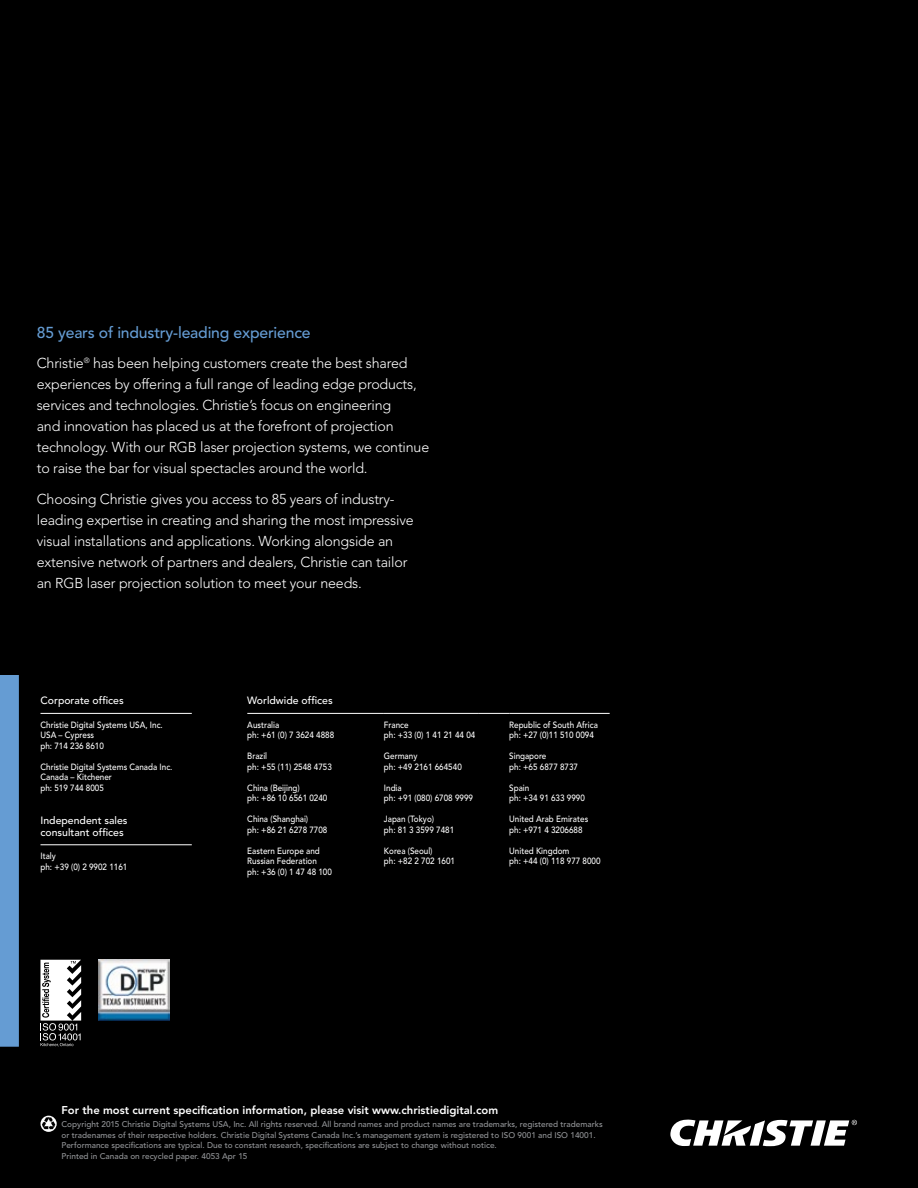
<style>
.page{position:relative;width:918px;height:1188px;background:#000}
.page>*{position:absolute;margin:0;border:0;box-sizing:border-box;transform-origin:0 0}
.t1{font:500 15.75px "Avenir";letter-spacing:-.01em;color:#659cd3}
.t2{font:300 14.25px/21px "Avenir";letter-spacing:-.01em;color:#fff}
.t3{font:800 11.25px "Avenir";color:#fff}
.t4{font:500 10.5px/12.6px "Avenir";color:#fff}
.t5{font:500 9px/10.5px "Avenir";color:#fff;scale:.9 1}
.t6{font:500 8.25px/10.5px "Avenir";color:#939598}
</style>
<div class="page">
<svg style="left:0;top:675px;width:774px;height:472px"></svg>
<hr style="left:40px;top:713px;width:152px;height:1px;background:#fff">
<hr style="left:247px;top:713px;width:137px;height:1px;background:#fff">
<hr style="left:384px;top:713px;width:94px;height:1px;background:#fff">
<hr style="left:478px;top:713px;width:31px;height:1px;background:#fff">
<hr style="left:509px;top:713px;width:101px;height:1px;background:#fff">
<hr style="left:40px;top:844px;width:152px;height:1px;background:#fff">
<svg style="left:40px;top:960px;width:41px;height:87px"></svg>
<svg style="left:40px;top:1116px;width:17px;height:16px"></svg>
<svg style="left:42px;top:1117px;width:13px;height:13px"></svg>
<svg style="left:670px;top:1118px;width:187px;height:28px"></svg>
<img style="left:99px;top:960px;width:71px;height:61px">
<h1 class="t1" style="left:37px;top:324px;width:275px">85 years of industry-leading experience</h1>
<p class="t2" style="left:37px;top:353px;width:394px">Christie<sup>®</sup> has been helping customers create the best shared experiences by offering a full range of leading edge products, services and technologies. Christie’s focus on engineering<br>and innovation has placed us at the forefront of projection technology. With our RGB laser projection systems, we continue to raise the bar for visual spectacles around the world.</p>
<p class="t2" style="left:37px;top:488px;width:378px">Choosing Christie gives you access to 85 years of industry&shy;leading expertise in creating and sharing the most impressive visual installations and applications. Working alongside an extensive network of partners and dealers, Christie can tailor an RGB laser projection solution to meet your needs.</p>
<p class="t4" style="left:40px;top:695px;width:85px">Corporate offices</p>
<p class="t4" style="left:247px;top:695px;width:87px">Worldwide offices</p>
<p class="t5" style="left:40px;top:720px;width:137px">Christie Digital Systems USA, Inc.<br>USA – Cypress<br>ph: 714 236 8610</p>
<p class="t5" style="left:40px;top:762px;width:148px">Christie Digital Systems Canada Inc.<br>Canada – Kitchener<br>ph: 519 744 8005</p>
<p class="t4" style="left:40px;top:814px;width:89px">Independent sales consultant offices</p>
<p class="t5" style="left:40px;top:851px;width:98px">Italy<br>ph: +39 (0) 2 9902 1161</p>
<p class="t5" style="left:247px;top:720px;width:98px">Australia<br>ph: +61 (0) 7 3624 4888</p>
<p class="t5" style="left:247px;top:751px;width:96px">Brazil<br>ph: +55 (11) 2548 4753</p>
<p class="t5" style="left:247px;top:783px;width:91px">China (Beijing)<br>ph: +86 10 6561 0240</p>
<p class="t5" style="left:247px;top:814px;width:91px">China (Shanghai)<br>ph: +86 21 6278 7708</p>
<p class="t5" style="left:247px;top:846px;width:96px">Eastern Europe and<br>Russian Federation<br>ph: +36 (0) 1 47 48 100</p>
<p class="t5" style="left:384px;top:720px;width:103px">France<br>ph: +33 (0) 1 41 21 44 04</p>
<p class="t5" style="left:384px;top:751px;width:88px">Germany<br>ph: +49 2161 664540</p>
<p class="t5" style="left:384px;top:783px;width:101px">India<br>ph: +91 (080) 6708 9999</p>
<p class="t5" style="left:384px;top:814px;width:80px">Japan (Tokyo)<br>ph: 81 3 3599 7481</p>
<p class="t5" style="left:384px;top:846px;width:81px">Korea (Seoul)<br>ph: +82 2 702 1601</p>
<p class="t5" style="left:509px;top:720px;width:100px">Republic of South Africa ph: +27 (0)11 510 0094</p>
<p class="t5" style="left:509px;top:751px;width:78px">Singapore<br>ph: +65 6877 8737</p>
<p class="t5" style="left:509px;top:783px;width:86px">Spain<br>ph: +34 91 633 9990</p>
<p class="t5" style="left:509px;top:814px;width:89px">United Arab Emirates ph: +971 4 3206688</p>
<p class="t5" style="left:509px;top:846px;width:103px">United Kingdom<br>ph: +44 (0) 118 977 8000</p>
<p class="t3" style="left:62px;top:1103px;width:438px">For the most current specification information, please visit www.christiedigital.com</p>
<p class="t6" style="left:61px;top:1119px;width:543px">Copyright 2015 Christie Digital Systems USA, Inc. All rights reserved. All brand names and product names are trademarks, registered trademarks or tradenames of their respective holders. Christie Digital Systems Canada Inc.’s management system is registered to ISO 9001 and ISO 14001.<br>Performance specifications are typical. Due to constant research, specifications are subject to change without notice.<br>Printed in Canada on recycled paper. 4053 Apr 15</p>
</div>
